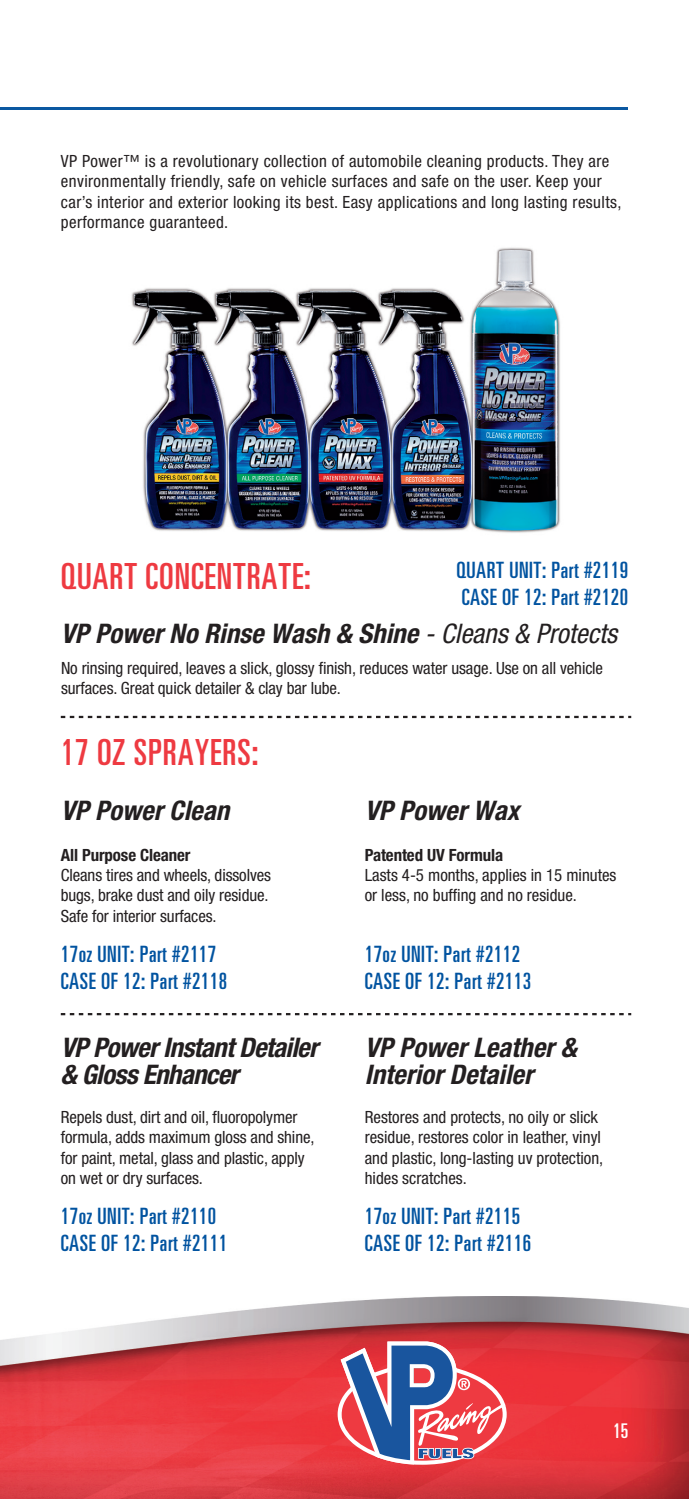
<style>
.page{position:relative;width:689px;height:1499px;background:#fff}
.page>*{position:absolute;margin:0;border:0;box-sizing:border-box;transform-origin:0 0}
.t1{font:ultra-condensed 36px "Univers";letter-spacing:.025em;color:#ee3a41}
.t2{font:italic 700 condensed 27px/27px "Helvetica Neue LT Std";color:#231f20}
.t3{font:italic 700 condensed 27px/27px "Helvetica Neue LT Std";letter-spacing:-.025em;color:#231f20}
.t4{font:ultra-condensed 22.5px/27px "Univers";letter-spacing:.025em;color:#0153a0}
.t5{font:ultra-condensed 20.25px "Univers";color:#fff}
.t6{font:condensed 16.88px/20.2px "Helvetica Neue LT Std";color:#231f20}
.t7{font:condensed 16.88px/20.2px "Helvetica Neue LT Std";letter-spacing:.025em;color:#231f20}
.t8{font:700 condensed 16.88px "Helvetica Neue LT Std";letter-spacing:-.005em;color:#231f20}
.s1{font-weight:400}
</style>
<div class="page">
<img style="left:0;top:1296px;width:688px;height:202px">
<svg style="left:337px;top:1341px;width:169px;height:123px"></svg>
<hr style="left:0;top:108px;width:628px;height:2px;background:#0b58a1">
<svg style="left:61px;top:716px;width:570px;height:2px"></svg>
<svg style="left:61px;top:1013px;width:570px;height:2px"></svg>
<img style="left:131px;top:247px;width:429px;height:286px">
<p class="t7" style="left:61px;top:153px;width:562px">VP Power™ is a revolutionary collection of automobile cleaning products. They are environmentally friendly, safe on vehicle surfaces and safe on the user. Keep your car’s interior and exterior looking its best. Easy applications and long lasting results, performance guaranteed.</p>
<h1 class="t1" style="left:61px;top:563px;width:252px">QUART CONCENTRATE:</h1>
<h3 class="t4" style="left:456px;top:558px;width:173px">QUART UNIT: Part #2119<br>CASE OF 12: Part #2120</h3>
<h2 class="t2" style="left:61px;top:622px;width:558px">VP Power No Rinse Wash &amp; Shine <span class="s1">- Cleans &amp; Protects</span></h2>
<p class="t6" style="left:61px;top:659px;width:543px">No rinsing required, leaves a slick, glossy finish, reduces water usage. Use on all vehicle surfaces. Great quick detailer &amp; clay bar lube.</p>
<h1 class="t1" style="left:61px;top:739px;width:199px">17 OZ SPRAYERS:</h1>
<h2 class="t2" style="left:61px;top:800px;width:170px">VP Power Clean</h2>
<p class="t8" style="left:61px;top:849px;width:131px">All Purpose Cleaner</p>
<p class="t6" style="left:61px;top:866px;width:212px">Cleans tires and wheels, dissolves bugs, brake dust and oily residue.<br>Safe for interior surfaces.</p>
<h3 class="t4" style="left:61px;top:942px;width:168px">17oz UNIT: Part #2117<br>CASE OF 12: Part #2118</h3>
<h2 class="t3" style="left:61px;top:1037px;width:259px">VP Power Instant Detailer &amp; Gloss Enhancer</h2>
<p class="t6" style="left:61px;top:1108px;width:255px">Repels dust, dirt and oil, fluoropolymer formula, adds maximum gloss and shine, for paint, metal, glass and plastic, apply on wet or dry surfaces.</p>
<h3 class="t4" style="left:61px;top:1204px;width:168px">17oz UNIT: Part #2110<br>CASE OF 12: Part #2111</h3>
<h2 class="t2" style="left:364px;top:800px;width:156px">VP Power Wax</h2>
<p class="t8" style="left:364px;top:849px;width:140px">Patented UV Formula</p>
<p class="t6" style="left:364px;top:866px;width:253px">Lasts 4-5 months, applies in 15 minutes or less, no buffing and no residue.</p>
<h3 class="t4" style="left:364px;top:942px;width:168px">17oz UNIT: Part #2112<br>CASE OF 12: Part #2113</h3>
<h2 class="t2" style="left:364px;top:1037px;width:213px">VP Power Leather &amp;<br>Interior Detailer</h2>
<p class="t6" style="left:364px;top:1108px;width:240px">Restores and protects, no oily or slick residue, restores color in leather, vinyl and plastic, long-lasting uv protection, hides scratches.</p>
<h3 class="t4" style="left:364px;top:1204px;width:168px">17oz UNIT: Part #2115<br>CASE OF 12: Part #2116</h3>
<p class="t5" style="left:613px;top:1423px;width:17px">15</p>
</div>
